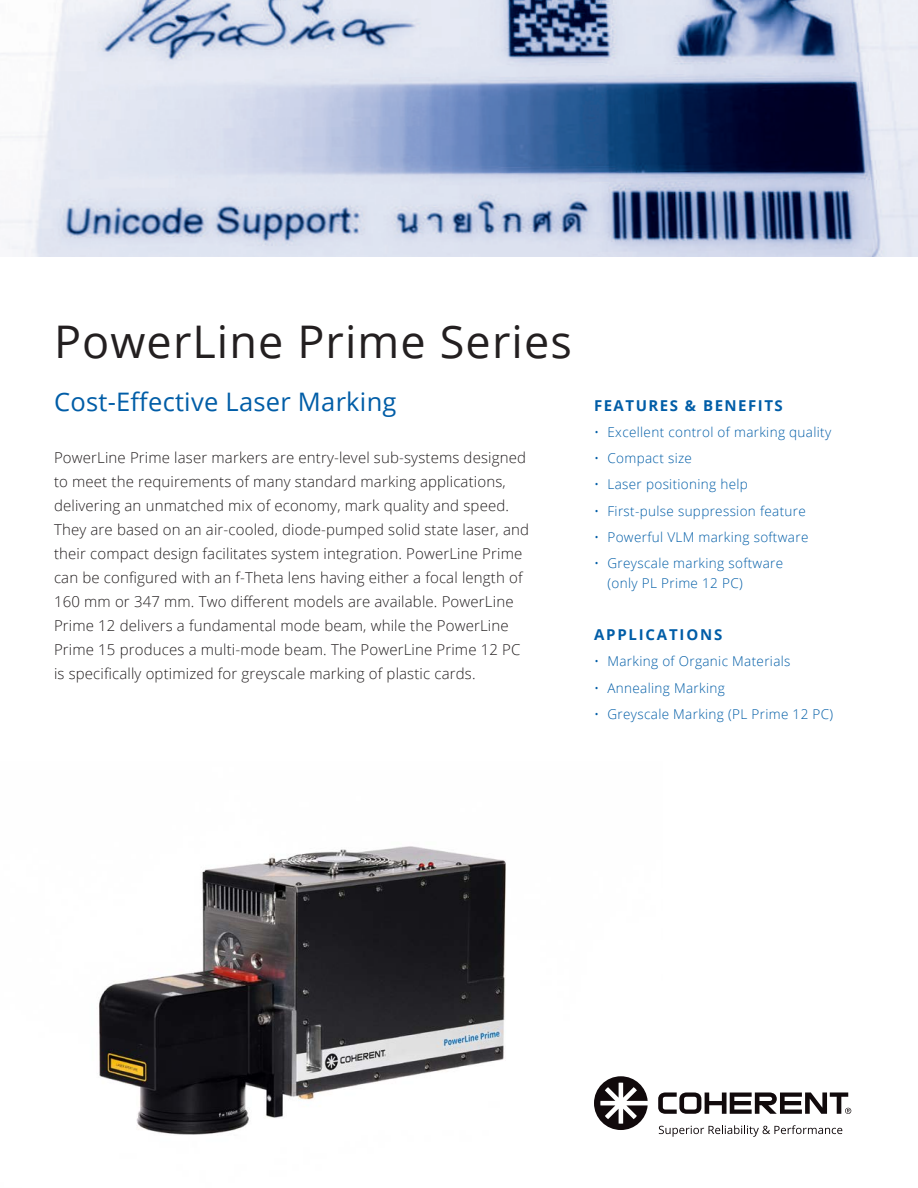
<style>
.page{position:relative;width:918px;height:1188px;background:#fff}
.page>*{position:absolute;margin:0;border:0;box-sizing:border-box;transform-origin:0 0}
.t1{font:45px "Open Sans";letter-spacing:.025em;color:#231f20}
.Subtitle{font:25.5px "Open Sans";letter-spacing:.01em;color:#015da7}
.Body{font:300 15px/24px "Open Sans";letter-spacing:.01em;color:#231f20}
.FEATURES_BENEFITS_AP{font:700 15px "Open Sans";letter-spacing:.1em;color:#015da7}
.FEATURES_BENEFITS_AP-2{font:700 15px "Open Sans";letter-spacing:.12em;color:#015da7}
.Bullets{font:300 13.5px/19.5px "Open Sans";letter-spacing:.025em;color:#015da7}
</style>
<div class="page">
<svg style="left:662px;top:1125px;width:180px;height:12px"></svg>
<svg style="left:662px;top:1092px;width:189px;height:22px"></svg>
<img style="left:0;top:0;width:918px;height:256px">
<img style="left:99px;top:846px;width:563px;height:289px">
<p class="t1" style="left:54px;top:311px;width:519px">PowerLine Prime Series</p>
<p class="Subtitle" style="left:54px;top:384px;width:344px">Cost-Effective Laser Marking</p>
<p class="Body" style="left:54px;top:445px;width:477px">PowerLine Prime laser markers are entry-level sub-systems designed to meet the requirements of many standard marking applications, delivering an unmatched mix of economy, mark quality and speed.<br>They are based on an air-cooled, diode-pumped solid state laser, and their compact design facilitates system integration. PowerLine Prime can be configured with an f-Theta lens having either a focal length of 160 mm or 347 mm. Two different models are available. PowerLine Prime 12 delivers a fundamental mode beam, while the PowerLine Prime 15 produces a multi-mode beam. The PowerLine Prime 12 PC is specifically optimized for greyscale marking of plastic cards.</p>
<p class="FEATURES_BENEFITS_AP" style="left:594px;top:395px;width:190px">FEATURES &amp; BENEFITS</p>
<p class="Bullets" style="left:594px;top:422px;width:239px">• Excellent control of marking quality</p>
<p class="Bullets" style="left:594px;top:448px;width:100px">• Compact size</p>
<p class="Bullets" style="left:594px;top:474px;width:155px">• Laser positioning help</p>
<p class="Bullets" style="left:594px;top:501px;width:213px">• First-pulse suppression feature</p>
<p class="Bullets" style="left:594px;top:527px;width:216px">• Powerful VLM marking software</p>
<p class="Bullets" style="left:608px;top:553px;width:177px;text-indent:-14px">• Greyscale marking software (only PL Prime 12 PC)</p>
<p class="FEATURES_BENEFITS_AP-2" style="left:594px;top:624px;width:130px">APPLICATIONS</p>
<p class="Bullets" style="left:594px;top:651px;width:198px">• Marking of Organic Materials</p>
<p class="Bullets" style="left:594px;top:678px;width:132px">• Annealing Marking</p>
<p class="Bullets" style="left:594px;top:704px;width:241px">• Greyscale Marking (PL Prime 12 PC)</p>
</div>
